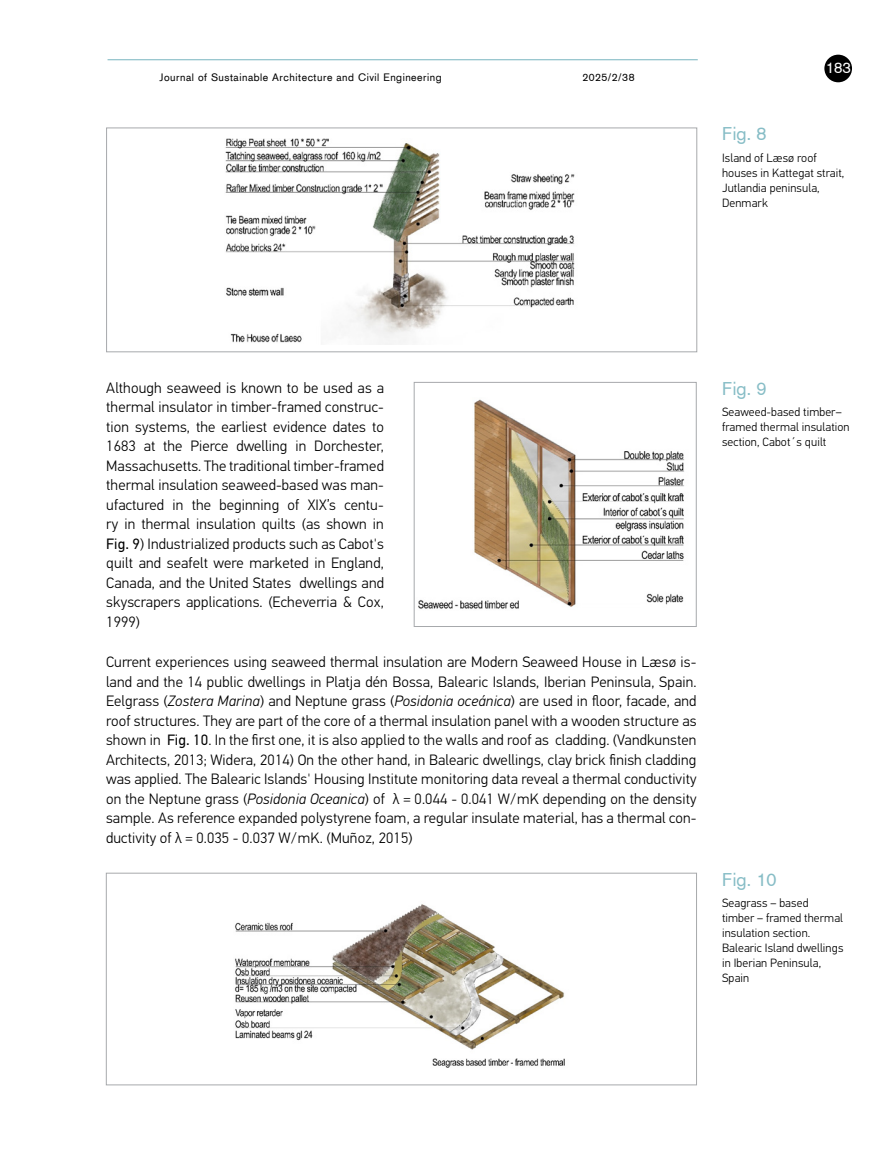
<style>
.page{position:relative;width:893px;height:1149px;background:#fff}
.page>*{position:absolute;margin:0;border:0;box-sizing:border-box;transform-origin:0 0}
.Fig_pav_LEFT{font:18px "Akzidenz Grotesk";color:#87bdc6}
.Body_text_10{font:300 15px/19.5px "PF Din Text Pro";letter-spacing:.01em;color:#000;text-align:justify}
.t1{font:15px "Akzidenz Grotesk";color:#fff}
.Fig_tekstas{font:300 12px/15px "PF Din Text Pro";letter-spacing:.01em;color:#000}
.t2{font:10.5px "Akzidenz Grotesk";letter-spacing:.05em;color:#000}
.s1{font-weight:400}
.s2{font-style:italic}
</style>
<div class="page">
<hr style="left:108px;top:59px;width:590px;height:1px;background:#87bdc6">
<div style="left:824px;top:55px;width:28px;height:27px;background:#000;border-radius:50%"></div>
<img style="left:418px;top:399px;width:267px;height:210px">
<div style="left:414px;top:382px;width:282px;height:244px;border:1px solid #a7a9ac"></div>
<img style="left:225px;top:138px;width:350px;height:207px">
<div style="left:106px;top:128px;width:591px;height:224px;border:1px solid #a7a9ac"></div>
<img style="left:235px;top:904px;width:330px;height:164px">
<div style="left:106px;top:872px;width:591px;height:212px;border:1px solid #a7a9ac"></div>
<p class="t2" style="left:159px;top:70px;width:284px">Journal of Sustainable Architecture and Civil Engineering</p>
<p class="t2" style="left:582px;top:70px;width:54px">2025/2/38</p>
<p class="t1" style="left:826px;top:58px;width:27px">183</p>
<p class="Fig_pav_LEFT" style="left:722px;top:122px;width:46px">Fig. 8</p>
<p class="Fig_tekstas" style="left:722px;top:150px;width:124px">Island of Læsø roof houses in Kattegat strait,<br>Jutlandia peninsula,<br>Denmark</p>
<p class="Body_text_10" style="left:106px;top:378px;width:279px">Although seaweed is known to be used as a thermal insulator in timber-framed construc&shy;tion systems, the earliest evidence dates to 1683 at the Pierce dwelling in Dorchester, Massachusetts. The traditional timber-framed thermal insulation seaweed-based was man&shy;ufactured in the beginning of XIX’s centu&shy;ry in thermal insulation quilts (as shown in <span class="s1">Fig. 9</span>) Industrialized products such as Cabot's quilt and seafelt were marketed in England, Canada, and the United States dwellings and skyscrapers applications. (Echeverria &amp; Cox, 1999)</p>
<p class="Body_text_10" style="left:106px;top:652px;width:592px">Current experiences using seaweed thermal insulation are Modern Seaweed House in Læsø is&shy;land and the 14 public dwellings in Platja dén Bossa, Balearic Islands, Iberian Peninsula, Spain.<br>Eelgrass (<span class="s2">Zostera Marina</span>) and Neptune grass (<span class="s2">Posidonia oceánica</span>) are used in floor, facade, and roof structures. They are part of the core of a thermal insulation panel with a wooden structure as shown in <span class="s1">Fig. 10</span>. In the first one, it is also applied to the walls and roof as cladding. (Vandkunsten Architects, 2013; Widera, 2014) On the other hand, in Balearic dwellings, clay brick finish cladding was applied. The Balearic Islands' Housing Institute monitoring data reveal a thermal conductivity on the Neptune grass (<span class="s2">Posidonia Oceanica</span>) of λ = 0.044 - 0.041 W/mK depending on the density sample. As reference expanded polystyrene foam, a regular insulate material, has a thermal con&shy;ductivity of λ = 0.035 - 0.037 W/mK. (Muñoz, 2015)</p>
<p class="Fig_pav_LEFT" style="left:722px;top:377px;width:46px">Fig. 9</p>
<p class="Fig_tekstas" style="left:722px;top:405px;width:129px">Seaweed-based timber– framed thermal insulation section, Cabot´s quilt</p>
<p class="Fig_pav_LEFT" style="left:722px;top:867px;width:56px">Fig. 10</p>
<p class="Fig_tekstas" style="left:722px;top:895px;width:123px">Seagrass – based timber – framed thermal insulation section.<br>Balearic Island dwellings in Iberian Peninsula,<br>Spain</p>
</div>
